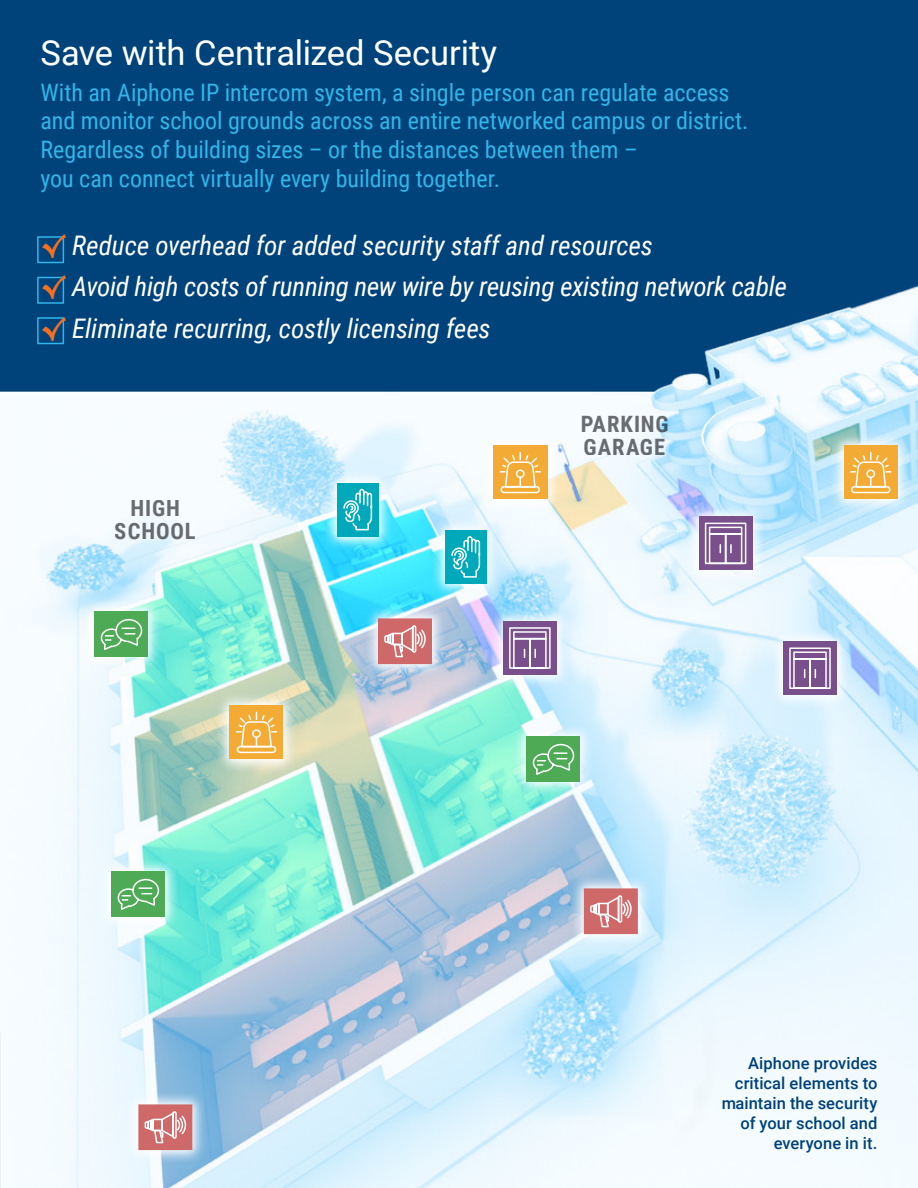
<style>
.page{position:relative;width:918px;height:1188px;background:#fff}
.page>*{position:absolute;margin:0;border:0;box-sizing:border-box;transform-origin:0 0}
.t1{font:34.5px "Roboto";letter-spacing:-.005em;color:#fff}
.t2{font:italic 27px/41.1px "Roboto Condensed";letter-spacing:-.005em;color:#fff}
.t3{font:24px/28.8px "Roboto Condensed";color:#32b5e8}
.t4{font:700 22.5px/22.5px "Roboto Condensed";letter-spacing:.035em;color:#6d6e71;text-align:center}
.t5{font:500 16.5px/19.8px "Roboto";letter-spacing:.005em;color:#00437b;text-align:right}
.s1{font-family:"Berlin Sans FB";font-style:normal;color:#f36f21}
</style>
<div class="page">
<img style="left:0;top:0;width:918px;height:1188px">
<div style="left:37px;top:236px;width:27px;height:27px;border:2px solid #32b5e8"></div>
<div style="left:37px;top:277px;width:27px;height:27px;border:2px solid #32b5e8"></div>
<div style="left:37px;top:317px;width:27px;height:27px;border:2px solid #32b5e8"></div>
<hr style="left:0;top:1034px;width:1px;height:154px;background:#e4e5e6">
<svg style="left:97px;top:857px;width:83px;height:74px"></svg>
<div style="left:111px;top:872px;width:54px;height:45px;background:#4faa55"></div>
<svg style="left:117px;top:878px;width:43px;height:32px"></svg>
<svg style="left:216px;top:691px;width:82px;height:82px;background:#d4dec6"></svg>
<div style="left:230px;top:705px;width:54px;height:54px;background:#f3ab36"></div>
<svg style="left:235px;top:711px;width:43px;height:43px"></svg>
<svg style="left:830px;top:431px;width:82px;height:82px;background:#c4e6f2"></svg>
<div style="left:844px;top:446px;width:54px;height:54px;background:#f3ab36"></div>
<svg style="left:850px;top:451px;width:42px;height:43px"></svg>
<svg style="left:489px;top:607px;width:82px;height:82px;background:#cde7fb"></svg>
<div style="left:503px;top:621px;width:54px;height:54px;background:#7a508c"></div>
<svg style="left:509px;top:627px;width:42px;height:42px"></svg>
<svg style="left:323px;top:468px;width:70px;height:82px;background:#a3ebfd"></svg>
<div style="left:337px;top:483px;width:42px;height:54px;background:#00a9ba"></div>
<svg style="left:343px;top:488px;width:30px;height:43px"></svg>
<svg style="left:431px;top:516px;width:70px;height:82px"></svg>
<div style="left:445px;top:530px;width:42px;height:54px;background:#00a9ba"></div>
<svg style="left:451px;top:536px;width:30px;height:42px"></svg>
<svg style="left:685px;top:502px;width:82px;height:82px"></svg>
<div style="left:699px;top:516px;width:54px;height:54px;background:#7a508c"></div>
<svg style="left:704px;top:522px;width:43px;height:43px"></svg>
<svg style="left:769px;top:627px;width:82px;height:82px;fill:#e2f4fe"></svg>
<div style="left:783px;top:641px;width:54px;height:54px;background:#7a508c"></div>
<svg style="left:789px;top:647px;width:42px;height:42px"></svg>
<svg style="left:81px;top:597px;width:82px;height:75px"></svg>
<div style="left:94px;top:612px;width:54px;height:45px;background:#4faa55"></div>
<svg style="left:100px;top:619px;width:43px;height:31px"></svg>
<svg style="left:479px;top:431px;width:82px;height:82px"></svg>
<div style="left:493px;top:446px;width:54px;height:54px;background:#f3ab36"></div>
<svg style="left:499px;top:451px;width:42px;height:43px"></svg>
<svg style="left:570px;top:874px;width:82px;height:74px;background:#c9e2f3"></svg>
<div style="left:584px;top:888px;width:54px;height:46px;background:#ce6869"></div>
<svg style="left:590px;top:895px;width:42px;height:33px"></svg>
<svg style="left:364px;top:604px;width:82px;height:74px;background:#add6eb"></svg>
<div style="left:378px;top:618px;width:54px;height:46px;background:#ce6869"></div>
<svg style="left:384px;top:625px;width:42px;height:33px"></svg>
<svg style="left:124px;top:1090px;width:83px;height:74px"></svg>
<div style="left:138px;top:1104px;width:54px;height:46px;background:#ce6869"></div>
<svg style="left:144px;top:1111px;width:43px;height:33px"></svg>
<svg style="left:513px;top:722px;width:82px;height:74px"></svg>
<div style="left:526px;top:737px;width:54px;height:45px;background:#4faa55"></div>
<svg style="left:532px;top:743px;width:43px;height:32px"></svg>
<h1 class="t1" style="left:40px;top:29px;width:458px">Save with Centralized Security</h1>
<p class="t3" style="left:40px;top:77px;width:710px">With an Aiphone IP intercom system, a single person can regulate access and monitor school grounds across an entire networked campus or district.<br>Regardless of building sizes – or the distances between them –<br>you can connect virtually every building together.</p>
<p class="t2" style="left:40px;top:224px;width:748px"><span class="s1">√</span> Reduce overhead for added security staff and resources<br><span class="s1">√</span> Avoid high costs of running new wire by reusing existing network cable <span class="s1">√</span> Eliminate recurring, costly licensing fees</p>
<p class="t4" style="left:115px;top:496px;width:82px">HIGH<br>SCHOOL</p>
<p class="t4" style="left:580px;top:412px;width:90px;text-align:left">PARKING<br>GARAGE</p>
<p class="t5" style="left:721px;top:1053px;width:158px">Aiphone provides critical elements to maintain the security of your school and everyone in it.</p>
</div>
